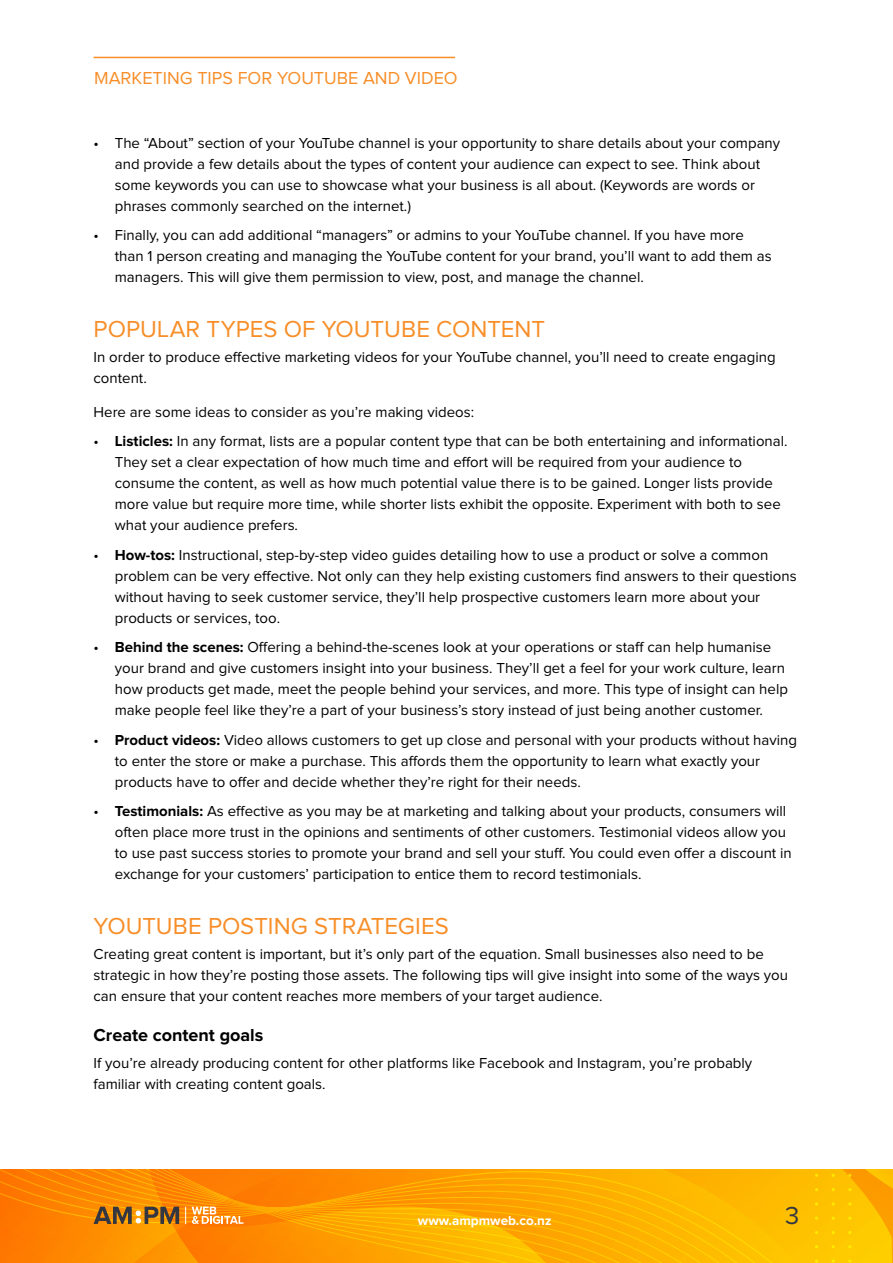
<style>
.page{position:relative;width:893px;height:1263px;background:#fff}
.page>*{position:absolute;margin:0;border:0;box-sizing:border-box;transform-origin:0 0}
.t1{font:25.5px "Proxima Nova";color:#343741}
.t2{font:24px "Proxima Nova";color:#f78e28}
.t3{font:18px "Proxima Nova";color:#f78e28}
.t4{font:700 18px "Proxima Nova";color:#000}
.t5{font:15px/21px "Proxima Nova";color:#000}
.t6{font:700 13.5px "Proxima Nova";color:#fff}
.s1{font-weight:700}
</style>
<div class="page">
<div style="left:748px;top:1169px;width:16px;height:94px;background:#febb00"></div>
<svg style="left:732px;top:1169px;width:16px;height:94px;background:#febb00"></svg>
<svg style="left:716px;top:1169px;width:16px;height:94px;background:#febb00"></svg>
<svg style="left:700px;top:1169px;width:16px;height:94px;background:#feba00"></svg>
<svg style="left:684px;top:1169px;width:16px;height:94px;background:#feb900"></svg>
<svg style="left:668px;top:1169px;width:16px;height:94px;background:#feb800"></svg>
<svg style="left:273px;top:1169px;width:395px;height:94px;background:#fda600"></svg>
<svg style="left:848px;top:1216px;width:3px;height:4px"></svg>
<svg style="left:848px;top:1259px;width:3px;height:4px"></svg>
<svg style="left:832px;top:1216px;width:3px;height:4px"></svg>
<svg style="left:832px;top:1259px;width:3px;height:4px"></svg>
<svg style="left:776px;top:1169px;width:117px;height:22px;background:#fdb500"></svg>
<svg style="left:815px;top:1216px;width:3px;height:4px"></svg>
<svg style="left:815px;top:1259px;width:3px;height:4px"></svg>
<svg style="left:0;top:1169px;width:273px;height:94px;background:#f88605"></svg>
<hr style="left:94px;top:57px;width:361px;height:1px;background:#f78e28">
<p class="t3" style="left:94px;top:70px;width:365px">MARKETING TIPS FOR YOUTUBE AND VIDEO</p>
<p class="t5" style="left:115px;top:133px;width:667px;text-indent:-21px">• The “About” section of your YouTube channel is your opportunity to share details about your company and provide a few details about the types of content your audience can expect to see. Think about some keywords you can use to showcase what your business is all about. (Keywords are words or phrases commonly searched on the internet.)</p>
<p class="t5" style="left:115px;top:226px;width:658px;text-indent:-21px">• Finally, you can add additional “managers” or admins to your YouTube channel. If you have more than 1 person creating and managing the YouTube content for your brand, you’ll want to add them as managers. This will give them permission to view, post, and manage the channel.</p>
<h2 class="t2" style="left:94px;top:318px;width:453px">POPULAR TYPES OF YOUTUBE CONTENT</h2>
<p class="t5" style="left:94px;top:347px;width:684px">In order to produce effective marketing videos for your YouTube channel, you’ll need to create engaging content.</p>
<p class="t5" style="left:94px;top:402px;width:382px">Here are some ideas to consider as you’re making videos:</p>
<p class="t5" style="left:115px;top:431px;width:674px;text-indent:-21px">• <span class="s1">Listicles:</span> In any format, lists are a popular content type that can be both entertaining and informational.<br>They set a clear expectation of how much time and effort will be required from your audience to consume the content, as well as how much potential value there is to be gained. Longer lists provide more value but require more time, while shorter lists exhibit the opposite. Experiment with both to see what your audience prefers.</p>
<p class="t5" style="left:115px;top:545px;width:683px;text-indent:-21px">• <span class="s1">How-tos:</span> Instructional, step-by-step video guides detailing how to use a product or solve a common problem can be very effective. Not only can they help existing customers find answers to their questions without having to seek customer service, they’ll help prospective customers learn more about your products or services, too.</p>
<p class="t5" style="left:115px;top:637px;width:675px;text-indent:-21px">• <span class="s1">Behind the scenes:</span> Offering a behind-the-scenes look at your operations or staff can help humanise your brand and give customers insight into your business. They’ll get a feel for your work culture, learn how products get made, meet the people behind your services, and more. This type of insight can help make people feel like they’re a part of your business’s story instead of just being another customer.</p>
<p class="t5" style="left:115px;top:730px;width:684px;text-indent:-21px">• <span class="s1">Product videos:</span> Video allows customers to get up close and personal with your products without having to enter the store or make a purchase. This affords them the opportunity to learn what exactly your products have to offer and decide whether they’re right for their needs.</p>
<p class="t5" style="left:115px;top:801px;width:679px;text-indent:-21px">• <span class="s1">Testimonials:</span> As effective as you may be at marketing and talking about your products, consumers will often place more trust in the opinions and sentiments of other customers. Testimonial videos allow you to use past success stories to promote your brand and sell your stuff. You could even offer a discount in exchange for your customers’ participation to entice them to record testimonials.</p>
<h2 class="t2" style="left:94px;top:915px;width:357px">YOUTUBE POSTING STRATEGIES</h2>
<p class="t5" style="left:94px;top:944px;width:696px">Creating great content is important, but it’s only part of the equation. Small businesses also need to be strategic in how they’re posting those assets. The following tips will give insight into some of the ways you can ensure that your content reaches more members of your target audience.</p>
<p class="t4" style="left:94px;top:1025px;width:171px">Create content goals</p>
<p class="t5" style="left:94px;top:1053px;width:660px">If you’re already producing content for other platforms like Facebook and Instagram, you’re probably familiar with creating content goals.</p>
<p class="t6" style="left:418px;top:1213px;width:135px">www.ampmweb.co.nz</p>
<h1 class="t1" style="left:785px;top:1204px;width:16px">3</h1>
</div>
